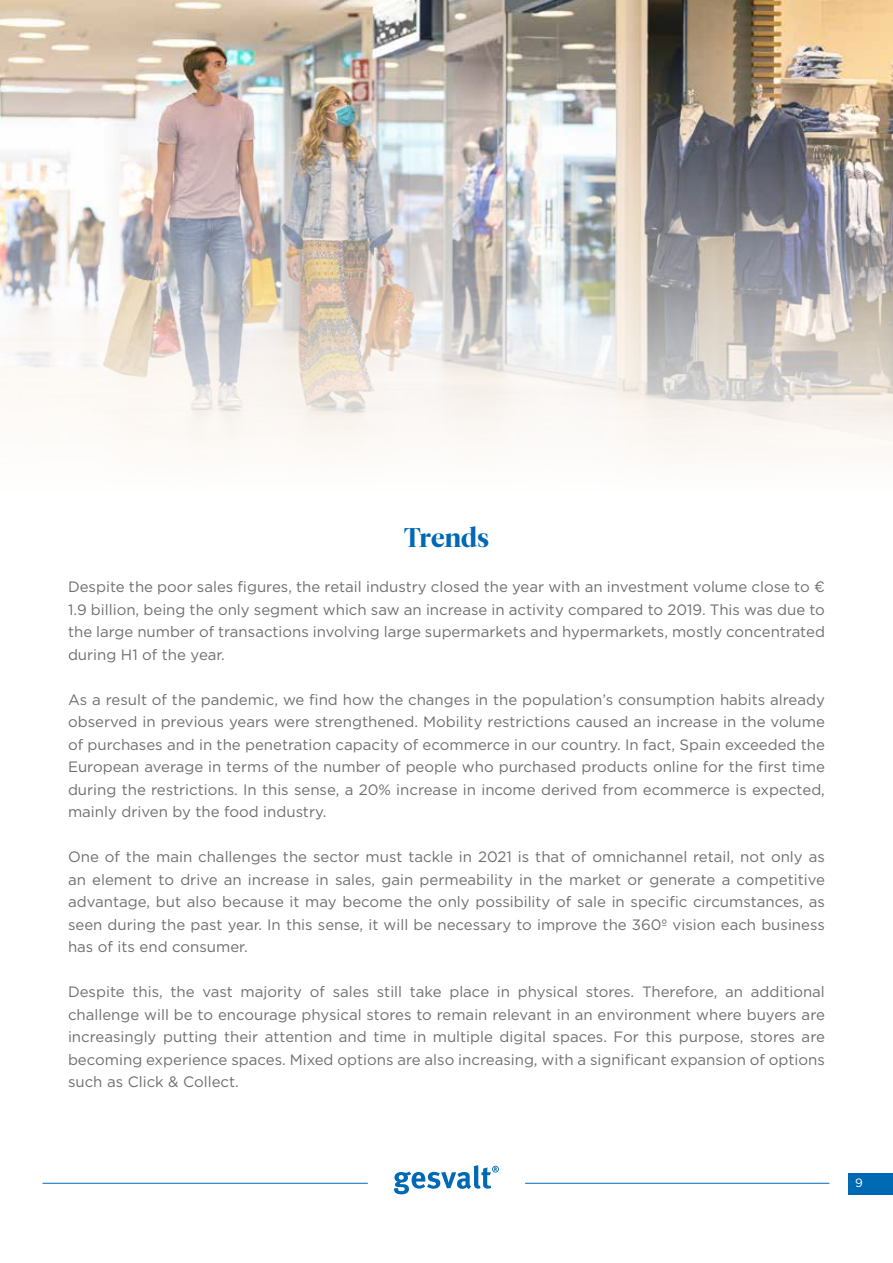
<style>
.page{position:relative;width:893px;height:1263px;background:#fff}
.page>*{position:absolute;margin:0;border:0;box-sizing:border-box;transform-origin:0 0}
.t1{font:27px "Leitura Display";color:#0069b4}
.t2{font:15px/22.5px "Gotham";color:#706f6f;text-align:justify}
.t3{font:12px "Gotham";color:#fff}
</style>
<div class="page">
<svg style="left:394px;top:1165px;width:105px;height:29px"></svg>
<hr style="left:43px;top:1183px;width:325px;height:1px;background:#0069b4">
<hr style="left:525px;top:1183px;width:304px;height:1px;background:#0069b4">
<div style="left:848px;top:1173px;width:45px;height:21px;background:#0069b4"></div>
<img style="left:0;top:0;width:893px;height:37px">
<img style="left:0;top:37px;width:893px;height:415px">
<h1 class="t1" style="left:404px;top:522px;width:87px">Trends</h1>
<p class="t2" style="left:68px;top:575px;width:758px">Despite the poor sales figures, the retail industry closed the year with an investment volume close to € 1.9 billion, being the only segment which saw an increase in activity compared to 2019. This was due to the large number of transactions involving large supermarkets and hypermarkets, mostly concentrated during H1 of the year.</p>
<p class="t2" style="left:68px;top:688px;width:758px">As a result of the pandemic, we find how the changes in the population’s consumption habits already observed in previous years were strengthened. Mobility restrictions caused an increase in the volume of purchases and in the penetration capacity of ecommerce in our country. In fact, Spain exceeded the European average in terms of the number of people who purchased products online for the first time during the restrictions. In this sense, a 20% increase in income derived from ecommerce is expected, mainly driven by the food industry.</p>
<p class="t2" style="left:68px;top:845px;width:758px">One of the main challenges the sector must tackle in 2021 is that of omnichannel retail, not only as an element to drive an increase in sales, gain permeability in the market or generate a competitive advantage, but also because it may become the only possibility of sale in specific circumstances, as seen during the past year. In this sense, it will be necessary to improve the 360º vision each business has of its end consumer.</p>
<p class="t2" style="left:68px;top:980px;width:758px">Despite this, the vast majority of sales still take place in physical stores. Therefore, an additional challenge will be to encourage physical stores to remain relevant in an environment where buyers are increasingly putting their attention and time in multiple digital spaces. For this purpose, stores are becoming experience spaces. Mixed options are also increasing, with a significant expansion of options such as Click &amp; Collect.</p>
<p class="t3" style="left:855px;top:1175px;width:9px">9</p>
</div>
